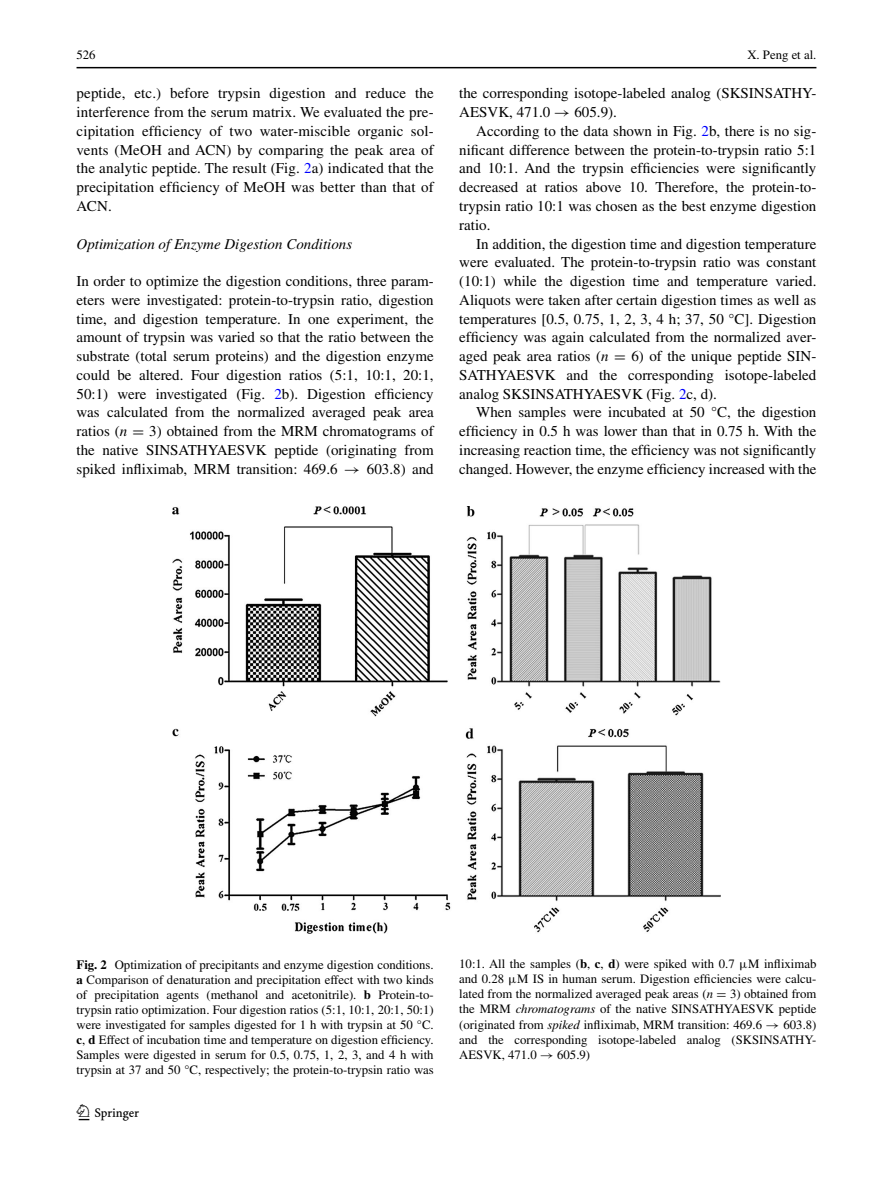
<style>
.page{position:relative;width:893px;height:1187px;background:#fff}
.page>*{position:absolute;margin:0;border:0;box-sizing:border-box;transform-origin:0 0}
.t1{font:22.5px "Springnew";color:#000}
.t2{font:15px/18.8px "Times";color:#000;text-align:justify}
.t3{font:italic 15px "Times";color:#000}
.t4{font:12.75px/15px "Times";color:#000;text-align:justify}
.s1{color:#00f}
.s2{font-style:italic}
.s3{font-family:"MTSY"}
.s4{font-weight:700}
.s5{font-family:"MTGU"}
</style>
<div class="page">
<hr style="left:77px;top:67px;width:739px;height:1px;background:#000">
<img style="left:172px;top:507px;width:549px;height:425px">
<p class="t4" style="left:77px;top:48px;width:21px">526</p>
<p class="t4" style="left:747px;top:48px;width:71px">X. Peng et al.</p>
<p class="t2" style="left:77px;top:84px;width:359px">peptide, etc.) before trypsin digestion and reduce the interference from the serum matrix. We evaluated the pre&shy;cipitation efficiency of two water-miscible organic sol&shy;vents (MeOH and ACN) by comparing the peak area of the analytic peptide. The result (Fig. <span class="s1">2</span>a) indicated that the precipitation efficiency of MeOH was better than that of ACN.</p>
<p class="t3" style="left:77px;top:235px;width:277px">Optimization of Enzyme Digestion Conditions</p>
<p class="t2" style="left:77px;top:271px;width:359px">In order to optimize the digestion conditions, three param&shy;eters were investigated: protein-to-trypsin ratio, digestion time, and digestion temperature. In one experiment, the amount of trypsin was varied so that the ratio between the substrate (total serum proteins) and the digestion enzyme could be altered. Four digestion ratios (5:1, 10:1, 20:1, 50:1) were investigated (Fig. <span class="s1">2</span>b). Digestion efficiency was calculated from the normalized averaged peak area ratios (<span class="s2">n</span> <span class="s3">=</span> 3) obtained from the MRM chromatograms of the native SINSATHYAESVK peptide (originating from spiked infliximab, MRM transition: 469.6 <span class="s3">→</span> 603.8) and</p>
<p class="t2" style="left:459px;top:84px;width:359px">the corresponding isotope-labeled analog (SKSINSATHY-<br>AESVK, 471.0 <span class="s3">→</span> 605.9).</p>
<p class="t2" style="left:459px;top:121px;width:359px;text-indent:17px">According to the data shown in Fig. <span class="s1">2</span>b, there is no sig&shy;nificant difference between the protein-to-trypsin ratio 5:1 and 10:1. And the trypsin efficiencies were significantly decreased at ratios above 10. Therefore, the protein-to&shy;trypsin ratio 10:1 was chosen as the best enzyme digestion ratio.</p>
<p class="t2" style="left:459px;top:234px;width:359px;text-indent:17px">In addition, the digestion time and digestion temperature were evaluated. The protein-to-trypsin ratio was constant (10:1) while the digestion time and temperature varied.<br>Aliquots were taken after certain digestion times as well as temperatures [0.5, 0.75, 1, 2, 3, 4 h; 37, 50 °C]. Digestion efficiency was again calculated from the normalized aver&shy;aged peak area ratios (<span class="s2">n</span> <span class="s3">=</span> 6) of the unique peptide SIN-SATHYAESVK and the corresponding isotope-labeled analog SKSINSATHYAESVK (Fig. <span class="s1">2</span>c, d).</p>
<p class="t2" style="left:459px;top:403px;width:359px;text-indent:17px">When samples were incubated at 50 °C, the digestion efficiency in 0.5 h was lower than that in 0.75 h. With the increasing reaction time, the efficiency was not significantly changed. However, the enzyme efficiency increased with the</p>
<p class="t4" style="left:77px;top:956px;width:359px"><span class="s4">Fig. 2</span> Optimization of precipitants and enzyme digestion conditions. <span class="s4">a</span> Comparison of denaturation and precipitation effect with two kinds of precipitation agents (methanol and acetonitrile). <span class="s4">b</span> Protein-to&shy;trypsin ratio optimization. Four digestion ratios (5:1, 10:1, 20:1, 50:1) were investigated for samples digested for 1 h with trypsin at 50 °C. <span class="s4">c</span>, <span class="s4">d</span> Effect of incubation time and temperature on digestion efficiency.<br>Samples were digested in serum for 0.5, 0.75, 1, 2, 3, and 4 h with trypsin at 37 and 50 °C, respectively; the protein-to-trypsin ratio was</p>
<p class="t4" style="left:459px;top:956px;width:359px">10:1. All the samples (<span class="s4">b</span>, <span class="s4">c</span>, <span class="s4">d</span>) were spiked with 0.7 <span class="s5">μ</span>M infliximab and 0.28 <span class="s5">μ</span>M IS in human serum. Digestion efficiencies were calcu&shy;lated from the normalized averaged peak areas (<span class="s2">n</span> <span class="s3">=</span> 3) obtained from the MRM <span class="s2">chromatograms</span> of the native SINSATHYAESVK peptide (originated from <span class="s2">spiked</span> infliximab, MRM transition: 469.6 <span class="s3">→</span> 603.8) and the corresponding isotope-labeled analog (SKSINSATHY-AESVK, 471.0 <span class="s3">→</span> 605.9)</p>
<h1 class="t1" style="left:79px;top:1104px;width:62px">1 3</h1>
</div>
